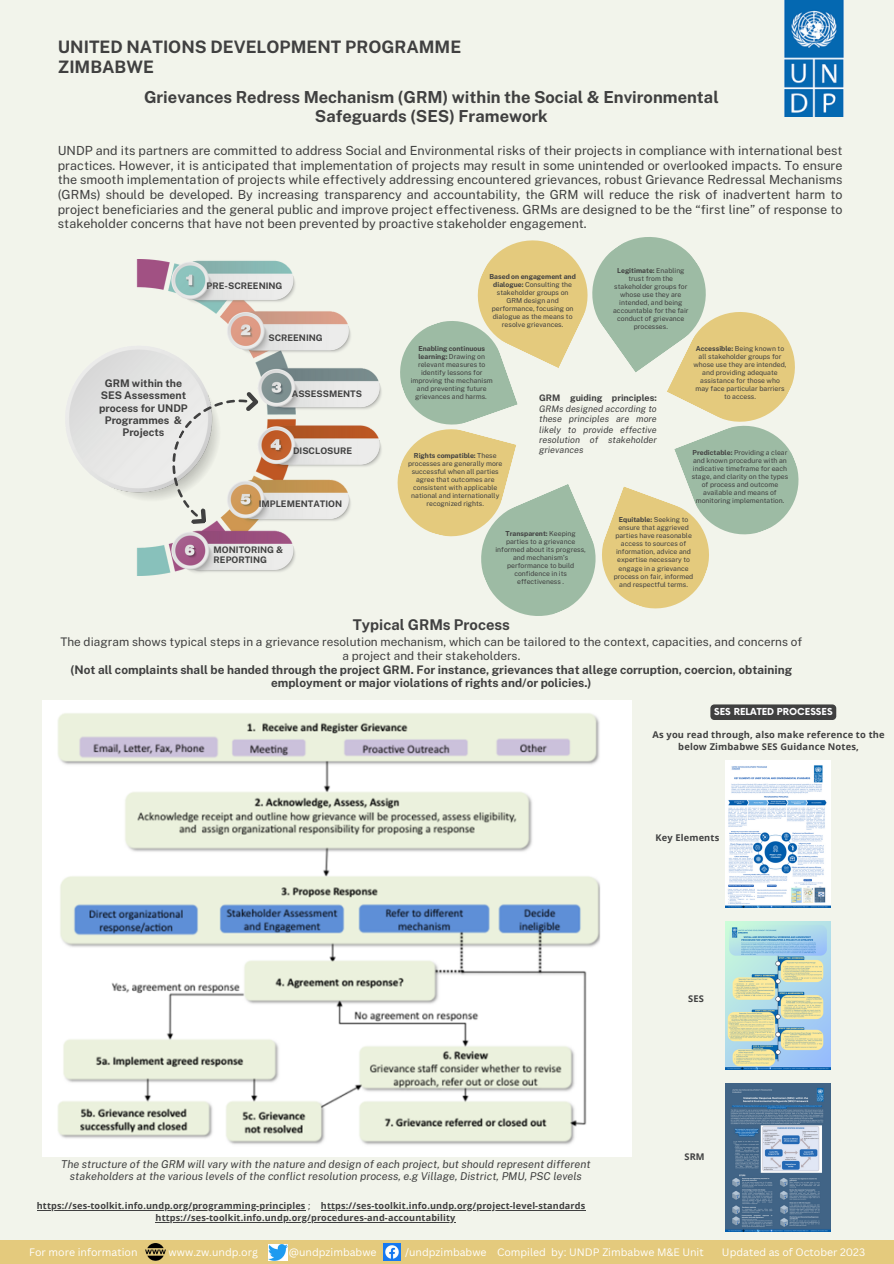
<style>
.page{position:relative;width:894px;height:1264px;background:#fff}
.page>*{position:absolute;margin:0;border:0;box-sizing:border-box;transform-origin:0 0}
.t1{font:700 17.1px "Public Sans";color:#404040}
.t2{font:700 16.5px/19.2px "Public Sans";color:#404040;text-align:center}
.t3{font:700 14.85px "Public Sans";color:#404040}
.t4{font:12.6px/14.7px "Public Sans";color:#404040;text-align:justify}
.t5{font:700 11.85px/13.8px "Public Sans";color:#404040;text-align:center}
.t6{font:11.85px/13.8px "Public Sans";color:#404040;text-align:center}
.t7{font:italic 10.8px/12.6px "Public Sans";color:#404040;text-align:center}
.t8{font:10.5px "Canva Sans";color:#fff}
.t9{font:700 10.5px/12.3px "Public Sans";color:#404040;text-align:center}
.t10{font:700 9.45px "Now";color:#fefeff}
.t11{font:700 9.3px/12.5px "Open Sans";letter-spacing:.015em;color:#404040;text-align:center}
.t12{font:700 9.15px "Open Sans";letter-spacing:.015em;color:#404040}
.t13{font:italic 9px/10.5px "Public Sans";color:#404040;text-align:justify}
.t14{font:700 9px/10.5px "Public Sans";color:#404040}
.t15{font:6.9px/7.9px "Public Sans";color:#404040;text-align:center}
.s1{font-weight:700}
.s2{font-weight:700;font-style:normal}
.s3{font-weight:400}
</style>
<div class="page">
<div style="left:0;top:0;width:893px;height:1263px;background:#f2f4eb"></div>
<img style="left:42px;top:701px;width:589px;height:454px">
<img style="left:784px;top:1px;width:58px;height:116px">
<svg style="left:397px;top:237px;width:402px;height:379px"></svg>
<img style="left:69px;top:260px;width:313px;height:315px">
<div style="left:0;top:1240px;width:893px;height:23px;background:#e4ca7d"></div>
<img style="left:268px;top:1244px;width:19px;height:16px">
<img style="left:383px;top:1243px;width:17px;height:17px">
<img style="left:146px;top:1243px;width:19px;height:17px">
<svg style="left:169px;top:391px;width:92px;height:137px"></svg>
<img style="left:725px;top:1083px;width:105px;height:148px">
<img style="left:725px;top:760px;width:105px;height:147px">
<svg style="left:710px;top:704px;width:126px;height:16px;background:#464646"></svg>
<img style="left:725px;top:921px;width:105px;height:148px">
<hr style="left:37px;top:1209px;width:268px;height:1px;background:#404040">
<hr style="left:321px;top:1209px;width:264px;height:1px;background:#404040">
<hr style="left:155px;top:1222px;width:300px;height:1px;background:#404040">
<p class="t1" style="left:58px;top:37px;width:405px">UNITED NATIONS DEVELOPMENT PROGRAMME</p>
<p class="t1" style="left:58px;top:57px;width:98px">ZIMBABWE</p>
<p class="t2" style="left:144px;top:87px;width:576px">Grievances Redress Mechanism (GRM) within the Social &amp; Environmental<br>Safeguards (SES) Framework</p>
<p class="t4" style="left:58px;top:143px;width:786px">UNDP and its partners are committed to address Social and Environmental risks of their projects in compliance with international best practices. However, it is anticipated that implementation of projects may result in some unintended or overlooked impacts. To ensure the smooth implementation of projects while effectively addressing encountered grievances, robust Grievance Redressal Mechanisms (GRMs) should be developed. By increasing transparency and accountability, the GRM will reduce the risk of inadvertent harm to project beneficiaries and the general public and improve project effectiveness. GRMs are designed to be the “first line” of response to stakeholder concerns that have not been prevented by proactive stakeholder engagement.</p>
<p class="t9" style="left:99px;top:377px;width:90px">GRM within the<br>SES Assessment process for UNDP<br>Programmes &amp;<br>Projects</p>
<p class="t14" style="left:206px;top:280px;width:77px">PRE-SCREENING</p>
<p class="t14" style="left:268px;top:332px;width:56px">SCREENING</p>
<p class="t14" style="left:292px;top:388px;width:72px">ASSESSMENTS</p>
<p class="t14" style="left:293px;top:446px;width:60px">DISCLOSURE</p>
<p class="t14" style="left:259px;top:498px;width:85px">IMPLEMENTATION</p>
<p class="t14" style="left:213px;top:544px;width:71px">MONITORING &amp;<br>REPORTING</p>
<p class="t15" style="left:489px;top:272px;width:88px"><span class="s1">Based on engagement and dialogue:</span> Consulting the stakeholder groups on<br>GRM design and performance, focusing on dialogue as the means to resolve grievances.</p>
<p class="t15" style="left:613px;top:266px;width:77px"><span class="s1">Legitimate:</span> Enabling trust from the stakeholder groups for whose use they are intended, and being accountable for the fair conduct of grievance processes.</p>
<p class="t15" style="left:410px;top:344px;width:84px"><span class="s1">Enabling continuous learning:</span> Drawing on relevant measures to identify lessons for improving the mechanism and preventing future grievances and harms.</p>
<p class="t15" style="left:693px;top:344px;width:94px"><span class="s1">Accessible:</span> Being known to all stakeholder groups for whose use they are intended, and providing adequate assistance for those who may face particular barriers to access.</p>
<p class="t13" style="left:539px;top:392px;width:119px"><span class="s2">GRM guiding principles:<br></span>GRMs designed according to these principles are more likely to provide effective resolution of stakeholder grievances</p>
<p class="t15" style="left:691px;top:448px;width:98px"><span class="s1">Predictable:</span> Providing a clear and known procedure with an indicative timeframe for each stage, and clarity on the types of process and outcome available and means of monitoring implementation.</p>
<p class="t15" style="left:613px;top:516px;width:81px"><span class="s1">Equitable:</span> Seeking to ensure that aggrieved parties have reasonable access to sources of information, advice and expertise necessary to engage in a grievance process on fair, informed and respectful terms.</p>
<p class="t15" style="left:408px;top:451px;width:96px"><span class="s1">Rights compatible:</span> These processes are generally more successful when all parties agree that outcomes are consistent with applicable national and internationally recognized rights.</p>
<p class="t15" style="left:495px;top:529px;width:92px"><span class="s1">Transparent:</span> Keeping parties to a grievance informed about its progress, and mechanism’s performance to build confidence in its effectiveness .</p>
<p class="t3" style="left:352px;top:616px;width:159px">Typical GRMs Process</p>
<p class="t6" style="left:60px;top:635px;width:743px">The diagram shows typical steps in a grievance resolution mechanism, which can be tailored to the context, capacities, and concerns of a project and their stakeholders.</p>
<p class="t5" style="left:71px;top:662px;width:722px">(Not all complaints shall be handed through the project GRM. For instance, grievances that allege corruption, coercion, obtaining employment or major violations of rights and/or policies.)</p>
<p class="t10" style="left:714px;top:706px;width:120px">SES RELATED PROCESSES</p>
<p class="t11" style="left:652px;top:727px;width:233px">As you read through, also make reference to the below Zimbabwe SES Guidance Notes,</p>
<p class="t11" style="left:655px;top:831px;width:65px">Key Elements</p>
<p class="t7" style="left:61px;top:1157px;width:530px">The structure of the GRM will vary with the nature and design of each project, but should represent different stakeholders at the various levels of the conflict resolution process, e.g Village, District, PMU, PSC levels</p>
<p class="t12" style="left:37px;top:1199px;width:550px">https://ses-toolkit.info.undp.org/programming-principles <span class="s3">;</span> https://ses-toolkit.info.undp.org/project-level-standards</p>
<p class="t12" style="left:155px;top:1211px;width:301px">https://ses-toolkit.info.undp.org/procedures-and-accountability</p>
<p class="t11" style="left:688px;top:992px;width:17px">SES</p>
<p class="t11" style="left:684px;top:1150px;width:22px">SRM</p>
<p class="t8" style="left:29px;top:1244px;width:110px">For more information</p>
<p class="t8" style="left:168px;top:1244px;width:91px">www.zw.undp.org</p>
<p class="t8" style="left:289px;top:1244px;width:89px">@undpzimbabwe</p>
<p class="t8" style="left:405px;top:1244px;width:300px">/undpzimbabwe Compiled by: UNDP Zimbabwe M&amp;E Unit</p>
<p class="t8" style="left:721px;top:1244px;width:145px">Updated as of October 2023</p>
</div>
